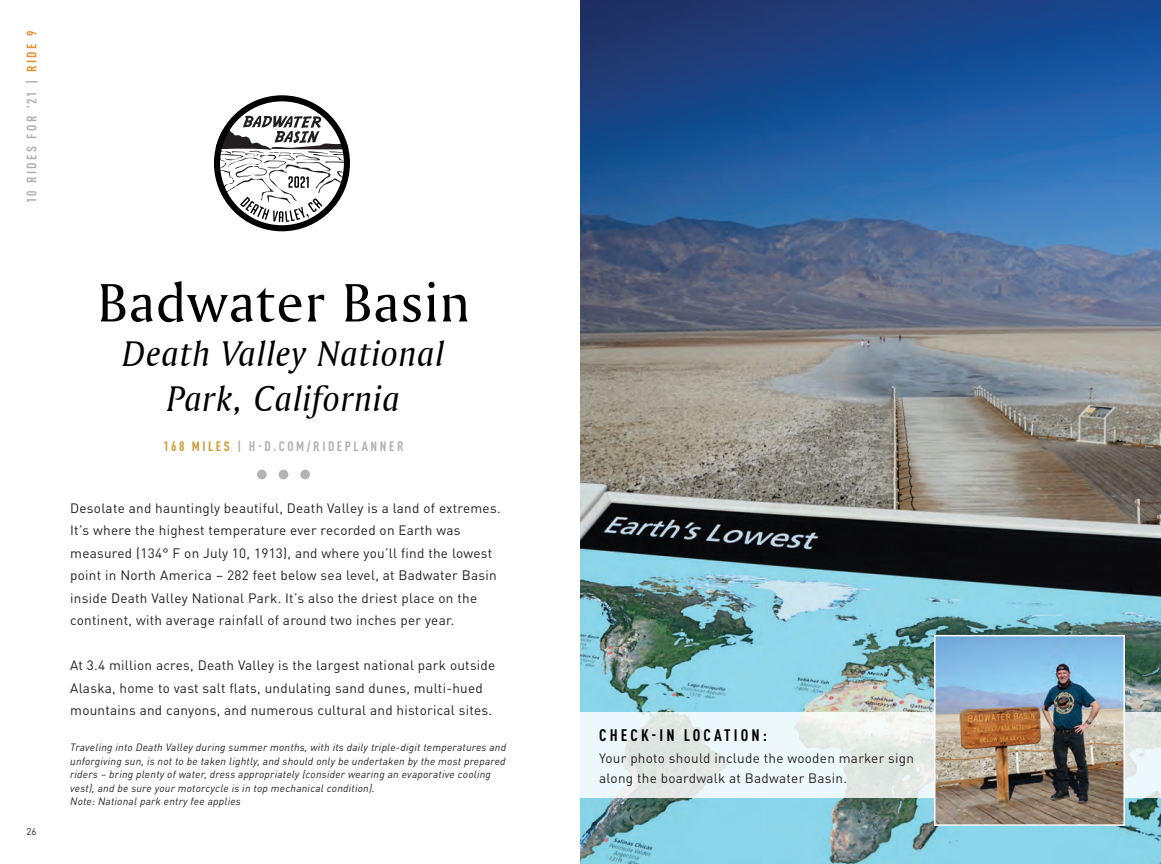
<style>
.page{position:relative;width:1161px;height:864px;background:#fff}
.page>*{position:absolute;margin:0;border:0;box-sizing:border-box;transform-origin:0 0}
.t1{font:57px "Amerigo BT Roman A";letter-spacing:.02em;color:#010101}
.t2{font:37.5px/45px "Amerigo BT Italic A";letter-spacing:.02em;color:#010101;text-align:center}
.t3{font:700 condensed 16.5px "DIN Pro";letter-spacing:.19em;color:#010101}
.t4{font:13.5px/22.5px "DIN Pro";letter-spacing:.02em;color:#231f20}
.t5{font:700 condensed 13.5px "DIN Pro";letter-spacing:.19em;color:#b2afaf}
.t6{font:italic 10.5px/13.5px "DIN Pro";letter-spacing:.02em;color:#231f20}
.t7{font:9.75px "DIN Pro";color:#231f20}
.s1{color:#e39230}
.s2{color:#cc9930}
</style>
<div class="page">
<img style="left:580px;top:0;width:581px;height:864px">
<div style="left:257px;top:470px;width:10px;height:9px;background:#b3b3b3;border-radius:50%"></div>
<div style="left:279px;top:470px;width:9px;height:9px;background:#b3b3b3;border-radius:50%"></div>
<div style="left:300px;top:470px;width:10px;height:9px;background:#b3b3b3;border-radius:50%"></div>
<svg style="left:580px;top:713px;width:581px;height:85px;background:#e8f0f0"></svg>
<img style="left:937px;top:638px;width:185px;height:185px">
<div style="left:934px;top:635px;width:191px;height:191px;border:2px solid #fff"></div>
<svg style="left:214px;top:95px;width:136px;height:137px"></svg>
<p class="t5" style="left:22px;top:203px;width:174px;rotate:-90deg">10 RIDES FOR ’21 | <span class="s1">RIDE 9</span></p>
<p class="t7" style="left:26px;top:824px;width:12px">26</p>
<p class="t1" style="left:97px;top:268px;width:374px">Badwater Basin</p>
<p class="t2" style="left:123px;top:331px;width:323px">Death Valley National<br>Park, California</p>
<p class="t5" style="left:163px;top:437px;width:242px"><span class="s2">168 MILES</span> | H-D.COM/RIDEPLANNER</p>
<p class="t4" style="left:70px;top:496px;width:432px">Desolate and hauntingly beautiful, Death Valley is a land of extremes.<br>It’s where the highest temperature ever recorded on Earth was measured (134° F on July 10, 1913), and where you’ll find the lowest point in North America – 282 feet below sea level, at Badwater Basin inside Death Valley National Park. It’s also the driest place on the continent, with average rainfall of around two inches per year.</p>
<p class="t4" style="left:70px;top:653px;width:427px">At 3.4 million acres, Death Valley is the largest national park outside<br>Alaska, home to vast salt flats, undulating sand dunes, multi-hued mountains and canyons, and numerous cultural and historical sites.</p>
<p class="t6" style="left:70px;top:740px;width:438px">Traveling into Death Valley during summer months, with its daily triple-digit temperatures and unforgiving sun, is not to be taken lightly, and should only be undertaken by the most prepared riders – bring plenty of water, dress appropriately (consider wearing an evaporative cooling vest), and be sure your motorcycle is in top mechanical condition).</p>
<p class="t6" style="left:70px;top:794px;width:172px">Note: National park entry fee applies</p>
<p class="t3" style="left:599px;top:723px;width:169px">CHECK-IN LOCATION:</p>
<p class="t4" style="left:599px;top:748px;width:317px;line-height:19.5px">Your photo should include the wooden marker sign along the boardwalk at Badwater Basin.</p>
</div>
